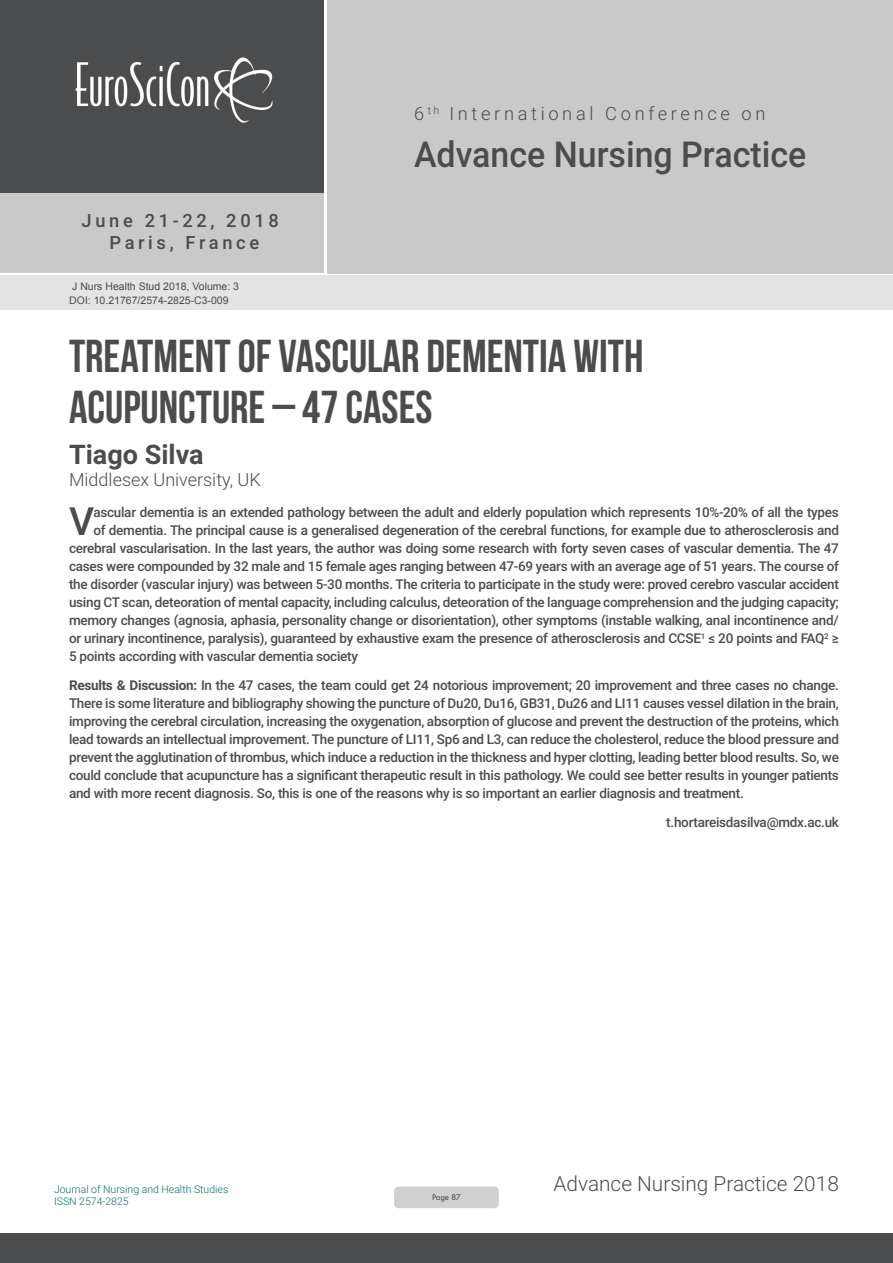
<style>
.page{position:relative;width:893px;height:1263px;background:#fff}
.page>*{position:absolute;margin:0;border:0;box-sizing:border-box;transform-origin:0 0}
.t1{font:46.05px/50.7px "Bebas Neue";color:#4b4c4d}
.Biography{font:500 38.85px "Roboto";color:#4b4c4d}
.t2{font:500 35.7px "Roboto";color:#4b4c4d;scale:.95 1}
.t3{font:700 27px "Roboto";color:#4b4c4d}
.t4{font:300 20.85px "Roboto";color:#4b4c4d}
.t5{font:300 18.3px "Roboto";letter-spacing:.2em;color:#4b4c4d}
.t6{font:500 18.3px/21.9px "Roboto";letter-spacing:.2em;color:#4b4c4d;text-align:center}
.t7{font:300 18px "Roboto";color:#4b4c4d}
.Biography-2{font:500 13.5px/18px "Roboto";letter-spacing:-.02em;color:#4b4c4d;text-align:justify}
.t8{font:10.5px "Arial";color:#4b4c4d}
.t9{font:300 10.5px/12.6px "Roboto";color:#086e6e}
.t10{font:9px "Tw Cen";letter-spacing:-.02em;color:#4b4c4d;scale:.95 1}
.s1{font-weight:700}
</style>
<div class="page">
<div style="left:0;top:0;width:323px;height:193px;background:#4b4c4d"></div>
<div style="left:1px;top:193px;width:323px;height:80px;background:#c9c9c9"></div>
<div style="left:327px;top:0;width:566px;height:273px;background:#c9c9c9"></div>
<img style="left:75px;top:57px;width:198px;height:66px">
<div style="left:0;top:1233px;width:893px;height:30px;background:#4b4c4d"></div>
<div style="left:1px;top:275px;width:892px;height:35px;background:#e4e4e4"></div>
<div style="left:394px;top:1186px;width:105px;height:22px;background:#cfd0d2;border-radius:4px"></div>
<h3 class="t6" style="left:82px;top:209px;width:199px">June 21-22, 2018<br>Paris, France</h3>
<p class="t8" style="left:72px;top:279px;width:168px">J Nurs Health Stud 2018, Volume: 3</p>
<p class="t8" style="left:69px;top:293px;width:161px">DOI: 10.21767/2574-2825-C3-009</p>
<h3 class="t5" style="left:414px;top:100px;width:353px">6 <sup>th</sup> International Conference on</h3>
<h3 class="t2" style="left:414px;top:129px;width:414px">Advance Nursing Practice</h3>
<p class="t1" style="left:69px;top:330px;width:576px">TREATMENT OF VASCULAR DEMENTIA WITH<br>ACUPUNCTURE – 47 CASES</p>
<p class="t3" style="left:69px;top:436px;width:136px">Tiago Silva</p>
<p class="t7" style="left:69px;top:467px;width:193px">Middlesex University, UK</p>
<p class="Biography" style="left:69px;top:494px;width:27px">V</p>
<p class="Biography-2" style="left:93px;top:503px;width:747px">ascular dementia is an extended pathology between the adult and elderly population which represents 10%-20% of all the types</p>
<p class="Biography-2" style="left:93px;top:521px;width:747px">of dementia. The principal cause is a generalised degeneration of the cerebral functions, for example due to atherosclerosis and</p>
<p class="Biography-2" style="left:69px;top:539px;width:771px">cerebral vascularisation. In the last years, the author was doing some research with forty seven cases of vascular dementia. The 47</p>
<p class="Biography-2" style="left:69px;top:557px;width:771px">cases were compounded by 32 male and 15 female ages ranging between 47-69 years with an average age of 51 years. The course of</p>
<p class="Biography-2" style="left:69px;top:575px;width:771px">the disorder (vascular injury) was between 5-30 months. The criteria to participate in the study were: proved cerebro vascular accident</p>
<p class="Biography-2" style="left:69px;top:593px;width:771px">using CT scan, deteoration of mental capacity, including calculus, deteoration of the language comprehension and the judging capacity;</p>
<p class="Biography-2" style="left:69px;top:611px;width:771px">memory changes (agnosia, aphasia, personality change or disorientation), other symptoms (instable walking, anal incontinence and/</p>
<p class="Biography-2" style="left:69px;top:629px;width:771px">or urinary incontinence, paralysis), guaranteed by exhaustive exam the presence of atherosclerosis and CCSE<sup>1</sup> ≤ 20 points and FAQ<sup>2</sup> ≥</p>
<p class="Biography-2" style="left:69px;top:647px;width:290px">5 points according with vascular dementia society</p>
<p class="Biography-2" style="left:69px;top:676px;width:771px"><span class="s1">Results &amp; Discussion:</span> In the 47 cases, the team could get 24 notorious improvement; 20 improvement and three cases no change.<br>There is some literature and bibliography showing the puncture of Du20, Du16, GB31, Du26 and LI11 causes vessel dilation in the brain, improving the cerebral circulation, increasing the oxygenation, absorption of glucose and prevent the destruction of the proteins, which lead towards an intellectual improvement. The puncture of LI11, Sp6 and L3, can reduce the cholesterol, reduce the blood pressure and prevent the agglutination of thrombus, which induce a reduction in the thickness and hyper clotting, leading better blood results. So, we could conclude that acupuncture has a significant therapeutic result in this pathology. We could see better results in younger patients and with more recent diagnosis. So, this is one of the reasons why is so important an earlier diagnosis and treatment.</p>
<p class="Biography-2" style="left:666px;top:812px;width:174px">t.hortareisdasilva@mdx.ac.uk</p>
<p class="t9" style="left:54px;top:1182px;width:176px">Journal of Nursing and Health Studies<br>ISSN 2574-2825</p>
<p class="t10" style="left:432px;top:1192px;width:32px">Page 87</p>
<h3 class="t4" style="left:554px;top:1169px;width:287px">Advance Nursing Practice 2018</h3>
</div>
